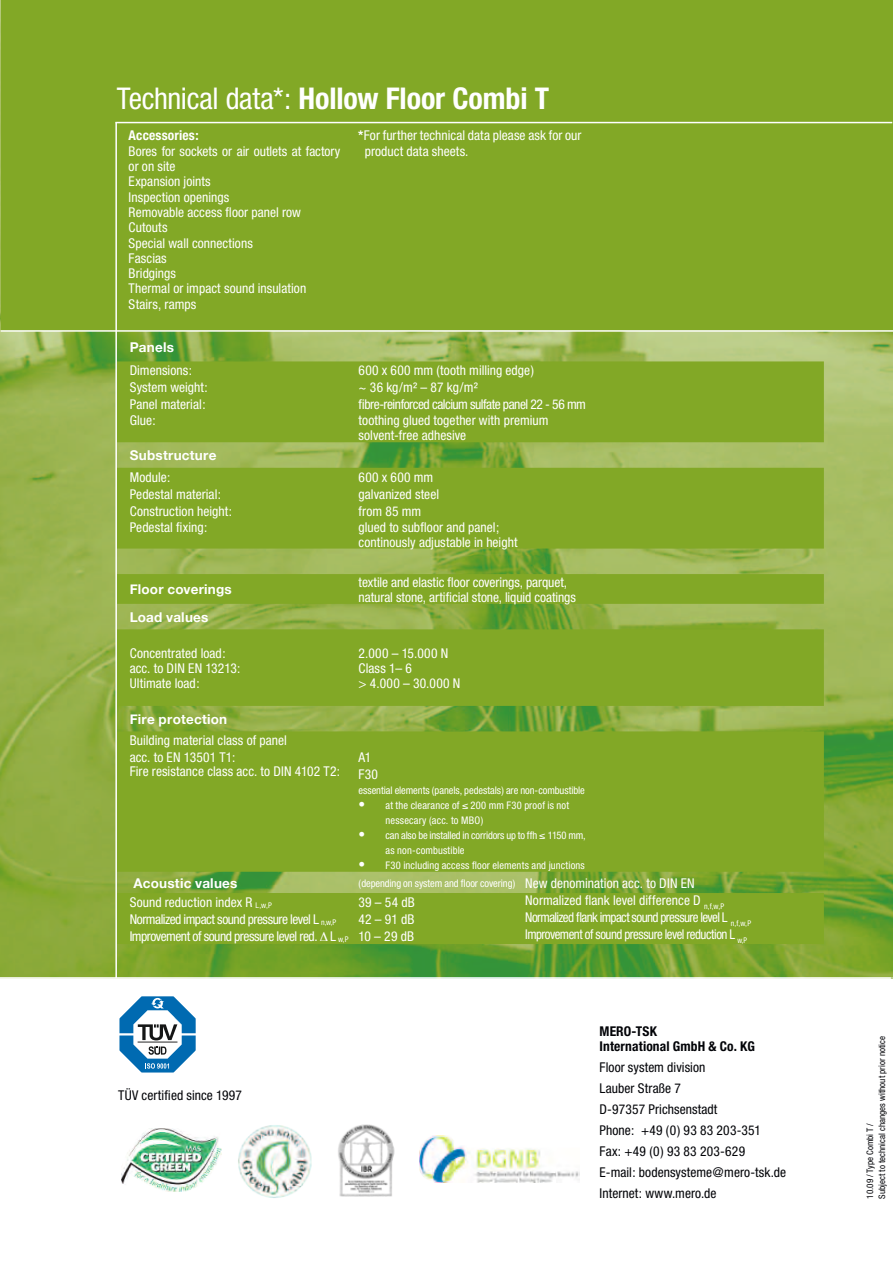
<style>
.page{position:relative;width:893px;height:1263px;background:#fff}
.page>*{position:absolute;margin:0;border:0;box-sizing:border-box;transform-origin:0 0}
.t1{font:700 condensed 30px "Helvetica Neue";letter-spacing:-.005em;color:#fff}
.t2{font:condensed 13.5px/15.3px "Helvetica Neue";color:#fff}
.t3{font:condensed 13.5px/17px "Helvetica Neue";letter-spacing:-.035em;color:#fff;text-align:right}
.t4{font:condensed 13.5px/21px "Helvetica Neue";letter-spacing:.005em;color:#020307}
.t5{font:700 13.5px "Helvetica Neue";letter-spacing:.015em;color:#fff}
.t6{font:condensed 13.5px/15px "Helvetica Neue";letter-spacing:.025em;color:#fff}
.t7{font:700 condensed 13.5px/15px "Helvetica Neue";letter-spacing:.01em;color:#020307}
.t8{font:700 condensed 13.5px "Helvetica Neue";letter-spacing:.01em;color:#fff}
.t9{font:condensed 10.5px/15px "Helvetica Neue";color:#fff}
.t10{font:condensed 9px/12px "Helvetica Neue";color:#020307}
.s1{font-weight:400}
.s2{font-weight:700}
.s3{font-size:13.5px}
.s4{font-family:"Helvetica";font-stretch:normal}
.s5{color:#fff}
</style>
<div class="page">
<hr style="left:0;top:1216px;width:1px;height:47px;background:#82a826">
<div style="left:0;top:0;width:893px;height:977px;background:#82a826"></div>
<img style="left:0;top:332px;width:893px;height:646px">
<svg style="left:117px;top:361px;width:707px;height:583px"></svg>
<hr style="left:116px;top:122px;width:775px;height:1px;background:#fff">
<hr style="left:115px;top:123px;width:2px;height:854px;background:#fff">
<hr style="left:0;top:330px;width:893px;height:2px;background:#fff">
<hr style="left:0;top:977px;width:891px;height:2px;background:#fff">
<img style="left:0;top:0;width:1px;height:332px">
<svg style="left:119px;top:996px;width:77px;height:77px"></svg>
<img style="left:122px;top:1128px;width:99px;height:63px">
<img style="left:238px;top:1125px;width:74px;height:73px">
<svg style="left:339px;top:1161px;width:54px;height:36px"></svg>
<img style="left:338px;top:1124px;width:56px;height:37px">
<svg style="left:419px;top:1150px;width:161px;height:33px"></svg>
<img style="left:420px;top:1135px;width:159px;height:47px">
<h1 class="t1" style="left:117px;top:81px;width:434px"><span class="s1">Technical data*:</span> Hollow Floor Combi T</h1>
<p class="t8" style="left:129px;top:127px;width:72px">Accessories:</p>
<p class="t2" style="left:129px;top:143px;width:213px">Bores for sockets or air outlets at factory or on site<br>Expansion joints<br>Inspection openings<br>Removable access floor panel row<br>Cutouts<br>Special wall connections<br>Fascias<br>Bridgings<br>Thermal or impact sound insulation<br>Stairs, ramps</p>
<p class="t2" style="left:365px;top:128px;width:218px;text-indent:-6px"><span class="s2">*</span>For further technical data please ask for our product data sheets.</p>
<p class="t5" style="left:130px;top:339px;width:46px">Panels</p>
<p class="t2" style="left:130px;top:363px;width:64px">Dimensions:</p>
<p class="t2" style="left:359px;top:363px;width:177px">600 x 600 mm (tooth milling edge)</p>
<p class="t2" style="left:130px;top:380px;width:80px">System weight:</p>
<p class="t2" style="left:359px;top:380px;width:121px">~ 36 kg/m² – 87 kg/m²</p>
<p class="t2" style="left:130px;top:397px;width:77px">Panel material:</p>
<p class="t3" style="left:359px;top:396px;width:229px">fibre-reinforced calcium sulfate panel 22 - 56 mm</p>
<p class="t2" style="left:130px;top:413px;width:28px">Glue:</p>
<p class="t2" style="left:359px;top:413px;width:191px">toothing glued together with premium solvent-free adhesive</p>
<p class="t5" style="left:130px;top:447px;width:88px">Substructure</p>
<p class="t2" style="left:130px;top:469px;width:42px">Module:</p>
<p class="t2" style="left:359px;top:469px;width:76px">600 x 600 mm</p>
<p class="t2" style="left:130px;top:486px;width:93px">Pedestal material:</p>
<p class="t2" style="left:359px;top:486px;width:82px">galvanized steel</p>
<p class="t2" style="left:130px;top:503px;width:104px">Construction height:</p>
<p class="t2" style="left:359px;top:503px;width:64px">from 85 mm</p>
<p class="t2" style="left:130px;top:519px;width:79px">Pedestal fixing:</p>
<p class="t2" style="left:359px;top:519px;width:160px">glued to subfloor and panel; continously adjustable in height</p>
<p class="t5" style="left:130px;top:581px;width:104px">Floor coverings</p>
<p class="t2" style="left:359px;top:574px;width:219px">textile and elastic floor coverings, parquet, natural stone, artificial stone, liquid coatings</p>
<p class="t5" style="left:130px;top:609px;width:80px">Load values</p>
<p class="t2" style="left:130px;top:646px;width:112px">Concentrated load: acc. to DIN EN 13213:<br>Ultimate load:</p>
<p class="t6" style="left:359px;top:646px;width:103px">2.000 – 15.000 N<br>Class 1– 6<br>&gt; 4.000 – 30.000 N</p>
<p class="t5" style="left:130px;top:711px;width:99px">Fire protection</p>
<p class="t2" style="left:130px;top:732px;width:159px;line-height:17px">Building material class of panel acc. to EN 13501 T1:</p>
<p class="t2" style="left:359px;top:750px;width:14px">A1</p>
<p class="t2" style="left:130px;top:763px;width:212px">Fire resistance class acc. to DIN 4102 T2:</p>
<p class="t2" style="left:359px;top:766px;width:21px">F30</p>
<p class="t9" style="left:359px;top:783px;width:228px">essential elements (panels, pedestals) are non-combustible</p>
<p class="t9" style="left:386px;top:798px;width:185px;text-indent:-27px"><span class="s3">•</span> at the clearance of <span class="s4">≤</span> 200 mm F30 proof is not nessecary (acc. to MBO)</p>
<p class="t9" style="left:386px;top:828px;width:202px;text-indent:-27px"><span class="s3">•</span> can also be installed in corridors up to ffh <span class="s4">≤</span> 1150 mm, as non-combustible</p>
<p class="t9" style="left:359px;top:858px;width:228px"><span class="s3">•</span> F30 including access floor elements and junctions</p>
<p class="t5" style="left:133px;top:874px;width:106px">Acoustic values</p>
<p class="t9" style="left:359px;top:875px;width:158px">(depending on system and floor covering)</p>
<p class="t2" style="left:130px;top:894px;width:144px">Sound reduction index R <sub>L,w,P</sub></p>
<p class="t2" style="left:359px;top:894px;width:58px">39 – 54 dB</p>
<p class="t3" style="left:130px;top:910px;width:208px">Normalized impact sound pressure level L <sub>n,w,P</sub></p>
<p class="t3" style="left:525px;top:874px;width:227px;text-align:left">New denomination acc. to DIN EN Normalized flank level difference D <sub>n,f,w,P </sub>Normalized flank impact sound pressure level L <sub>n,f,w,P </sub>Improvement of sound pressure level reduction L <sub>w,P</sub></p>
<p class="t3" style="left:130px;top:910px;width:286px">42 – 91 dB<br>Improvement of sound pressure level red. ∆ L <sub>w,P</sub> 10 – 29 dB</p>
<p class="t4" style="left:118px;top:1085px;width:126px">TÜV certified since 1997</p>
<p class="t7" style="left:599px;top:1023px;width:157px">MERO-TSK<span class="s5">TSK<br></span>International GmbH &amp; Co. KG</p>
<p class="t4" style="left:599px;top:1057px;width:188px">Floor system division<br>Lauber Straße 7<br>D-97357 Prichsenstadt<br>Phone: +49 (0) 93 83 203-351<br>Fax: +49 (0) 93 83 203-629<br>E-mail: bodensysteme@mero-tsk.de<br>Internet: www.mero.de</p>
<p class="t10" style="left:864px;top:1198px;width:164px;rotate:-90deg">10.09 / Type Combi T /<br>Subject to technical changes without prior notice</p>
</div>
